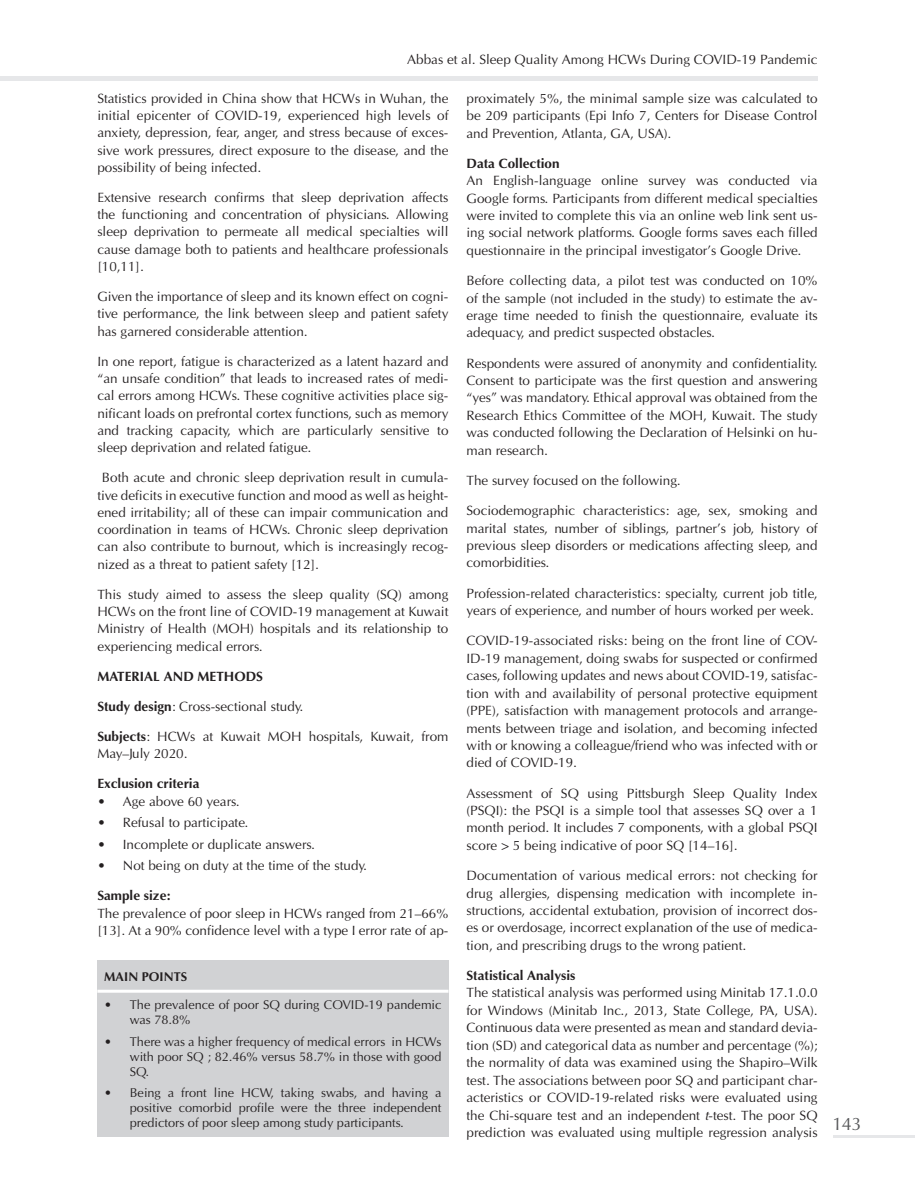
<style>
.page{position:relative;width:915px;height:1191px;background:#fff}
.page>*{position:absolute;margin:0;border:0;box-sizing:border-box;transform-origin:0 0}
.t1{font:18px "Optima Normal Tr";color:#57585a}
.t2{font:13.5px/17.4px "Optima Normal Tr";color:#231f20;text-align:justify}
.t3{font:13.5px "Optima Bold Tr";color:#231f20}
.t4{font:12.75px/15px "Optima Normal Tr";color:#231f20;text-align:justify}
.t5{font:12.75px "Optima Bold Tr";color:#231f20}
.s1{font-family:"Optima Bold Tr"}
.s2{font-family:"Optima Italic Tr"}
</style>
<div class="page">
<div style="left:97px;top:960px;width:351px;height:177px;background:#d1d2d4"></div>
<hr style="left:97px;top:989px;width:351px;height:3px;background:#fff">
<hr style="left:0;top:77px;width:817px;height:4px;background:#e6e7e9">
<hr style="left:833px;top:1135px;width:81px;height:3px;background:#e6e7e9">
<p class="t2" style="left:407px;top:51px;width:412px">Abbas et al. Sleep Quality Among HCWs During COVID-19 Pandemic</p>
<p class="t2" style="left:97px;top:89px;width:352px">Statistics provided in China show that HCWs in Wuhan, the initial epicenter of COVID-19, experienced high levels of anxiety, depression, fear, anger, and stress because of exces&shy;sive work pressures, direct exposure to the disease, and the possibility of being infected.</p>
<p class="t2" style="left:97px;top:189px;width:352px">Extensive research confirms that sleep deprivation affects the functioning and concentration of physicians. Allowing sleep deprivation to permeate all medical specialties will cause damage both to patients and healthcare professionals [10,11].</p>
<p class="t2" style="left:97px;top:288px;width:352px">Given the importance of sleep and its known effect on cogni&shy;tive performance, the link between sleep and patient safety has garnered considerable attention.</p>
<p class="t2" style="left:97px;top:352px;width:352px">In one report, fatigue is characterized as a latent hazard and “an unsafe condition” that leads to increased rates of medi&shy;cal errors among HCWs. These cognitive activities place sig&shy;nificant loads on prefrontal cortex functions, such as memory and tracking capacity, which are particularly sensitive to sleep deprivation and related fatigue.</p>
<p class="t2" style="left:97px;top:469px;width:352px;text-indent:5px">Both acute and chronic sleep deprivation result in cumula&shy;tive deficits in executive function and mood as well as height&shy;ened irritability; all of these can impair communication and coordination in teams of HCWs. Chronic sleep deprivation can also contribute to burnout, which is increasingly recog&shy;nized as a threat to patient safety [12].</p>
<p class="t2" style="left:97px;top:585px;width:352px">This study aimed to assess the sleep quality (SQ) among HCWs on the front line of COVID-19 management at Kuwait Ministry of Health (MOH) hospitals and its relationship to experiencing medical errors.</p>
<p class="t3" style="left:97px;top:668px;width:167px">MATERIAL AND METHODS</p>
<p class="t2" style="left:97px;top:697px;width:207px"><span class="s1">Study design</span>: Cross-sectional study.</p>
<p class="t2" style="left:97px;top:727px;width:352px"><span class="s1">Subjects</span>: HCWs at Kuwait MOH hospitals, Kuwait, from<br>May–July 2020.</p>
<p class="t3" style="left:97px;top:775px;width:104px">Exclusion criteria</p>
<p class="t2" style="left:97px;top:792px;width:144px">• Age above 60 years.</p>
<p class="t2" style="left:97px;top:814px;width:152px">• Refusal to participate.</p>
<p class="t2" style="left:97px;top:835px;width:219px">• Incomplete or duplicate answers.</p>
<p class="t2" style="left:97px;top:857px;width:271px">• Not being on duty at the time of the study.</p>
<p class="t3" style="left:97px;top:887px;width:74px">Sample size:</p>
<p class="t2" style="left:97px;top:904px;width:352px">The prevalence of poor sleep in HCWs ranged from 21–66% [13]. At a 90% confidence level with a type I error rate of ap-</p>
<p class="t5" style="left:104px;top:969px;width:84px">MAIN POINTS</p>
<p class="t4" style="left:130px;top:997px;width:313px;text-indent:-26px">• The prevalence of poor SQ during COVID-19 pandemic was 78.8%</p>
<p class="t4" style="left:130px;top:1033px;width:313px;text-indent:-26px">• There was a higher frequency of medical errors in HCWs with poor SQ ; 82.46% versus 58.7% in those with good SQ.</p>
<p class="t4" style="left:130px;top:1085px;width:313px;text-indent:-26px">• Being a front line HCW, taking swabs, and having a positive comorbid profile were the three independent predictors of poor sleep among study participants.</p>
<p class="t2" style="left:466px;top:89px;width:352px">proximately 5%, the minimal sample size was calculated to be 209 participants (Epi Info 7, Centers for Disease Control and Prevention, Atlanta, GA, USA).</p>
<p class="t3" style="left:466px;top:155px;width:95px">Data Collection</p>
<p class="t2" style="left:466px;top:172px;width:352px">An English-language online survey was conducted via Google forms. Participants from different medical specialties were invited to complete this via an online web link sent us&shy;ing social network platforms. Google forms saves each filled questionnaire in the principal investigator’s Google Drive.</p>
<p class="t2" style="left:466px;top:272px;width:352px">Before collecting data, a pilot test was conducted on 10% of the sample (not included in the study) to estimate the av&shy;erage time needed to finish the questionnaire, evaluate its adequacy, and predict suspected obstacles.</p>
<p class="t2" style="left:466px;top:354px;width:352px">Respondents were assured of anonymity and confidentiality.<br>Consent to participate was the first question and answering “yes” was mandatory. Ethical approval was obtained from the Research Ethics Committee of the MOH, Kuwait. The study was conducted following the Declaration of Helsinki on hu&shy;man research.</p>
<p class="t2" style="left:466px;top:472px;width:215px">The survey focused on the following.</p>
<p class="t2" style="left:466px;top:502px;width:352px">Sociodemographic characteristics: age, sex, smoking and marital states, number of siblings, partner’s job, history of previous sleep disorders or medications affecting sleep, and comorbidities.</p>
<p class="t2" style="left:466px;top:584px;width:352px">Profession-related characteristics: specialty, current job title, years of experience, and number of hours worked per week.</p>
<p class="t2" style="left:466px;top:632px;width:352px">COVID-19-associated risks: being on the front line of COV-ID-19 management, doing swabs for suspected or confirmed cases, following updates and news about COVID-19, satisfac&shy;tion with and availability of personal protective equipment (PPE), satisfaction with management protocols and arrange&shy;ments between triage and isolation, and becoming infected with or knowing a colleague/friend who was infected with or died of COVID-19.</p>
<p class="t2" style="left:466px;top:784px;width:352px">Assessment of SQ using Pittsburgh Sleep Quality Index (PSQI): the PSQI is a simple tool that assesses SQ over a 1 month period. It includes 7 components, with a global PSQI score &gt; 5 being indicative of poor SQ [14–16].</p>
<p class="t2" style="left:466px;top:867px;width:352px">Documentation of various medical errors: not checking for drug allergies, dispensing medication with incomplete in&shy;structions, accidental extubation, provision of incorrect dos&shy;es or overdosage, incorrect explanation of the use of medica&shy;tion, and prescribing drugs to the wrong patient.</p>
<p class="t3" style="left:466px;top:967px;width:110px">Statistical Analysis</p>
<p class="t2" style="left:466px;top:984px;width:352px">The statistical analysis was performed using Minitab 17.1.0.0 for Windows (Minitab Inc., 2013, State College, PA, USA).<br>Continuous data were presented as mean and standard devia&shy;tion (SD) and categorical data as number and percentage (%); the normality of data was examined using the Shapiro–Wilk test. The associations between poor SQ and participant char&shy;acteristics or COVID-19-related risks were evaluated using the Chi-square test and an independent <span class="s2">t</span>-test. The poor SQ prediction was evaluated using multiple regression analysis</p>
<p class="t1" style="left:832px;top:1113px;width:30px">143</p>
</div>
